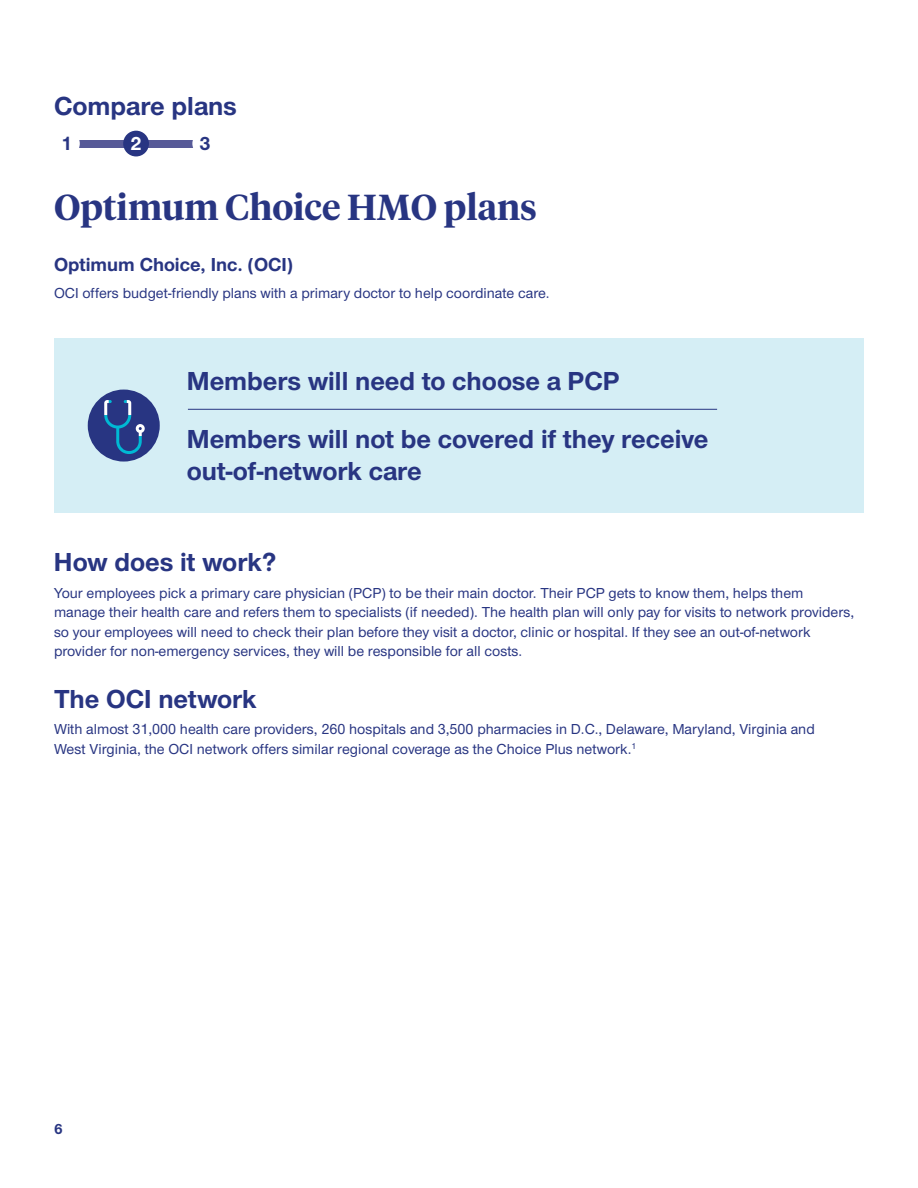
<style>
.page{position:relative;width:918px;height:1188px;background:#fff}
.page>*{position:absolute;margin:0;border:0;box-sizing:border-box;transform-origin:0 0}
.t1{font:600 36px "UHC Serif Headline";color:#283582}
.t2{font:700 27px/31.5px "UHC Sans";color:#283582}
.t3{font:700 19.5px "UHC Sans";color:#283582}
.t4{font:700 19.5px "UHC Sans";color:#fff}
.t5{font:500 15px/19.5px "UHC Sans";color:#283582}
.t6{font:700 15px "UHC Sans";color:#283582}
</style>
<div class="page">
<div style="left:54px;top:338px;width:810px;height:175px;background:#d5eef5"></div>
<div style="left:88px;top:390px;width:72px;height:72px;background:#283582;border-radius:50%"></div>
<svg style="left:104px;top:400px;width:41px;height:54px"></svg>
<div style="left:67px;top:140px;width:138px;height:7px;background:#575a98"></div>
<div style="left:54px;top:131px;width:26px;height:25px;background:#fff;border-radius:50%"></div>
<div style="left:123px;top:131px;width:26px;height:25px;background:#283582;border-radius:50%"></div>
<div style="left:192px;top:131px;width:26px;height:25px;background:#fff;border-radius:50%"></div>
<hr style="left:188px;top:409px;width:529px;height:1px;background:#283582">
<h2 class="t2" style="left:54px;top:89px;width:184px">Compare plans</h2>
<h3 class="t3" style="left:61px;top:130px;width:13px">1</h3>
<h3 class="t4" style="left:130px;top:130px;width:13px">2</h3>
<h3 class="t3" style="left:200px;top:130px;width:13px">3</h3>
<h3 class="t1" style="left:54px;top:183px;width:484px">Optimum Choice HMO plans</h3>
<h4 class="t3" style="left:54px;top:252px;width:240px">Optimum Choice, Inc. (OCI)</h4>
<p class="t5" style="left:54px;top:282px;width:497px">OCI offers budget-friendly plans with a primary doctor to help coordinate care.</p>
<p class="t2" style="left:187px;top:364px;width:435px">Members will need to choose a PCP</p>
<p class="t2" style="left:187px;top:422px;width:523px">Members will not be covered if they receive out-of-network care</p>
<h4 class="t2" style="left:54px;top:546px;width:224px">How does it work?</h4>
<p class="t5" style="left:54px;top:582px;width:802px">Your employees pick a primary care physician (PCP) to be their main doctor. Their PCP gets to know them, helps them manage their health care and refers them to specialists (if needed). The health plan will only pay for visits to network providers, so your employees will need to check their plan before they visit a doctor, clinic or hospital. If they see an out-of-network provider for non-emergency services, they will be responsible for all costs.</p>
<h4 class="t2" style="left:54px;top:682px;width:204px">The OCI network</h4>
<p class="t5" style="left:54px;top:719px;width:762px">With almost 31,000 health care providers, 260 hospitals and 3,500 pharmacies in D.C., Delaware, Maryland, Virginia and<br>West Virginia, the OCI network offers similar regional coverage as the Choice Plus network.<sup>1</sup></p>
<p class="t6" style="left:54px;top:1119px;width:10px">6</p>
</div>
